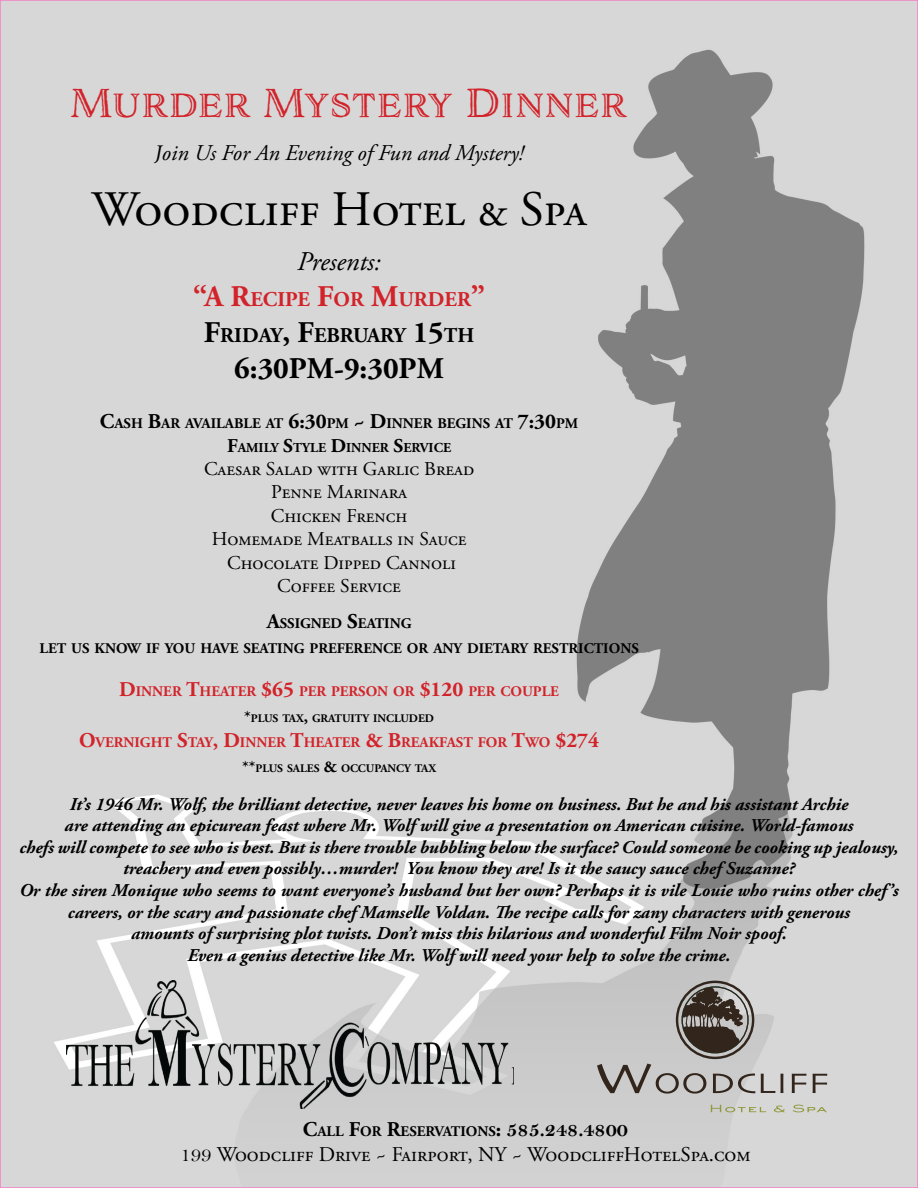
<style>
.page{position:relative;width:918px;height:1188px;background:#fff}
.page>*{position:absolute;margin:0;border:0;box-sizing:border-box;transform-origin:0 0}
.t1{font:49.5px "Adobe Garamond Pro";color:#000}
.t2{font:37.5px "Adorn Engraved";letter-spacing:-.02em;color:#d2232a}
.t3{font:700 30px "Adobe Garamond Pro";color:#000}
.t4{font:italic 27px "Adobe Garamond Pro";color:#000}
.t5{font:italic 22.5px "Adobe Garamond Pro";color:#000}
.t6{font:21px "Adobe Garamond Pro";color:#000}
.t7{font:700 21px/36px "Adobe Garamond Pro";color:#000;text-align:center}
.t8{font:19.5px/23.4px "Adobe Garamond Pro";color:#000;text-align:center}
.t9{font:italic 700 18px/21.6px "Adobe Garamond Pro";color:#000;text-align:center}
.t10{font:700 14.7px/25.2px "Adobe Garamond Pro";color:#000;text-align:center}
.t11{font:700 14.7px "Adobe Garamond Pro";color:#d2232a}
.t12{font:700 13.65px "Adobe Garamond Pro";color:#000}
.t13{font:700 11.55px "Adobe Garamond Pro";color:#000}
.s1{font-family:"Minion Pro"}
.s2{font-size:30px;color:#d2232a}
.s3{color:#d2232a}
.s4{font-size:30px}
.s5{font-size:21px}
.s6{font-size:19.5px}
.s7{font-size:16.5px}
.s8{font-family:"Bell MT Bold";font-weight:400;font-size:21px}
.s9{font-family:"Bell"}
</style>
<div class="page">
<img style="left:3px;top:3px;width:912px;height:1182px">
<svg style="left:713px;top:1074px;width:42px;height:19px"></svg>
<svg style="left:761px;top:1074px;width:22px;height:19px"></svg>
<svg style="left:792px;top:1074px;width:14px;height:19px"></svg>
<svg style="left:813px;top:1074px;width:14px;height:19px"></svg>
<svg style="left:597px;top:1064px;width:109px;height:30px;background:#a6a3a1"></svg>
<svg style="left:711px;top:1105px;width:55px;height:7px"></svg>
<svg style="left:774px;top:1106px;width:11px;height:6px"></svg>
<svg style="left:793px;top:1105px;width:34px;height:7px"></svg>
<svg style="left:682px;top:987px;width:61px;height:66px;background:#635c56"></svg>
<div style="left:682px;top:986px;width:67px;height:67px;border:1px solid #31251c;border-radius:50%"></div>
<div style="left:676px;top:981px;width:78px;height:78px;border:2px solid #31251c;border-radius:50%"></div>
<img style="left:67px;top:980px;width:446px;height:128px">
<h2 class="t2" style="left:70px;top:77px;width:560px">Murder Mystery Dinner</h2>
<p class="t5" style="left:155px;top:139px;width:370px"><span class="s1">J</span>oin Us For An Evening of Fun and Mystery!</p>
<h1 class="t1" style="left:92px;top:179px;width:497px">Woodcliff Hotel &amp; Spa</h1>
<h3 class="t4" style="left:297px;top:245px;width:85px">Presents:</h3>
<p class="t7" style="left:193px;top:282px;width:293px"><span class="s2">“</span><span class="s2">A R</span><span class="s3">ECIPE</span> <span class="s2">F</span><span class="s3">OR</span> <span class="s2">M</span><span class="s3">URDER</span><span class="s2">”<br></span><span class="s4">F</span>RIDAY<span class="s4">, F</span>EBRUARY <span class="s4">15</span>TH</p>
<h3 class="t3" style="left:234px;top:351px;width:211px">6:30PM-9:30PM</h3>
<p class="t10" style="left:100px;top:411px;width:480px"><span class="s5">C</span>ASH <span class="s5">B</span>AR AVAILABLE AT <span class="s5">6:30</span>PM <span class="s5">~ D</span>INNER BEGINS AT <span class="s5">7:30</span>PM</p>
<p class="t12" style="left:227px;top:439px;width:226px"><span class="s6">F</span>AMILY <span class="s6">S</span>TYLE <span class="s6">D</span>INNER <span class="s6">S</span>ERVICE</p>
<p class="t8" style="left:204px;top:458px;width:272px">Caesar Salad with Garlic Bread<br>Penne Marinara<br>Chicken French<br>Homemade Meatballs in Sauce<br>Chocolate Dipped Cannoli<br>Coffee Service</p>
<p class="t10" style="left:39px;top:611px;width:601px"><span class="s5">A</span>SSIGNED <span class="s5">S</span>EATING<br>LET US KNOW IF YOU HAVE SEATING PREFERENCE OR ANY DIETARY RESTRICTIONS</p>
<p class="t11" style="left:119px;top:683px;width:441px"><span class="s5">D</span>INNER <span class="s5">T</span>HEATER <span class="s5">$65</span> PER PERSON OR <span class="s5">$120</span> PER COUPLE</p>
<p class="t13" style="left:244px;top:711px;width:192px"><span class="s7">*</span>PLUS TAX<span class="s7">,</span> GRATUITY INCLUDED</p>
<p class="t11" style="left:79px;top:734px;width:522px"><span class="s5">O</span>VERNIGHT <span class="s5">S</span>TAY<span class="s5">, D</span>INNER <span class="s5">T</span>HEATER <span class="s5">&amp; B</span>REAKFAST FOR <span class="s5">T</span>WO <span class="s5">$274</span></p>
<p class="t13" style="left:242px;top:762px;width:196px"><span class="s7">**</span>PLUS SALES <span class="s7">&amp;</span> OCCUPANCY TAX</p>
<p class="t9" style="left:19px;top:793px;width:881px">It’s 1946 Mr. Wolf, the brilliant detective, never leaves his home on business. But he and his assistant Archie<br>are attending an epicurean feast where Mr. Wolf will give a presentation on American cuisine. World-famous<br>chefs will compete to see who is best. But is there trouble bubbling below the surface? Could someone be cooking up jealousy, treachery and even possibly…murder! You know they are! Is it the saucy sauce chef Suzanne?<br>Or the siren Monique who seems to want everyone’s husband but her own? Perhaps it is vile Louie who ruins other chef’s careers, or the scary and passionate chef Mamselle Voldan. The recipe calls for zany characters with generous<br>amounts of surprising plot twists. Don’t miss this hilarious and wonderful Film Noir spoof.<br>Even a genius detective like Mr. Wolf will need your help to solve the crime.</p>
<p class="t10" style="left:303px;top:1119px;width:327px"><span class="s5">C</span>ALL <span class="s5">F</span>OR <span class="s5">R</span>ESERVATIONS<span class="s5">:</span> <span class="s8">585.248.4800</span></p>
<p class="t6" style="left:180px;top:1142px;width:572px"><span class="s9">199</span> Woodcliff Drive ~ Fairport, NY ~ WoodcliffHotelSpa.com</p>
</div>
